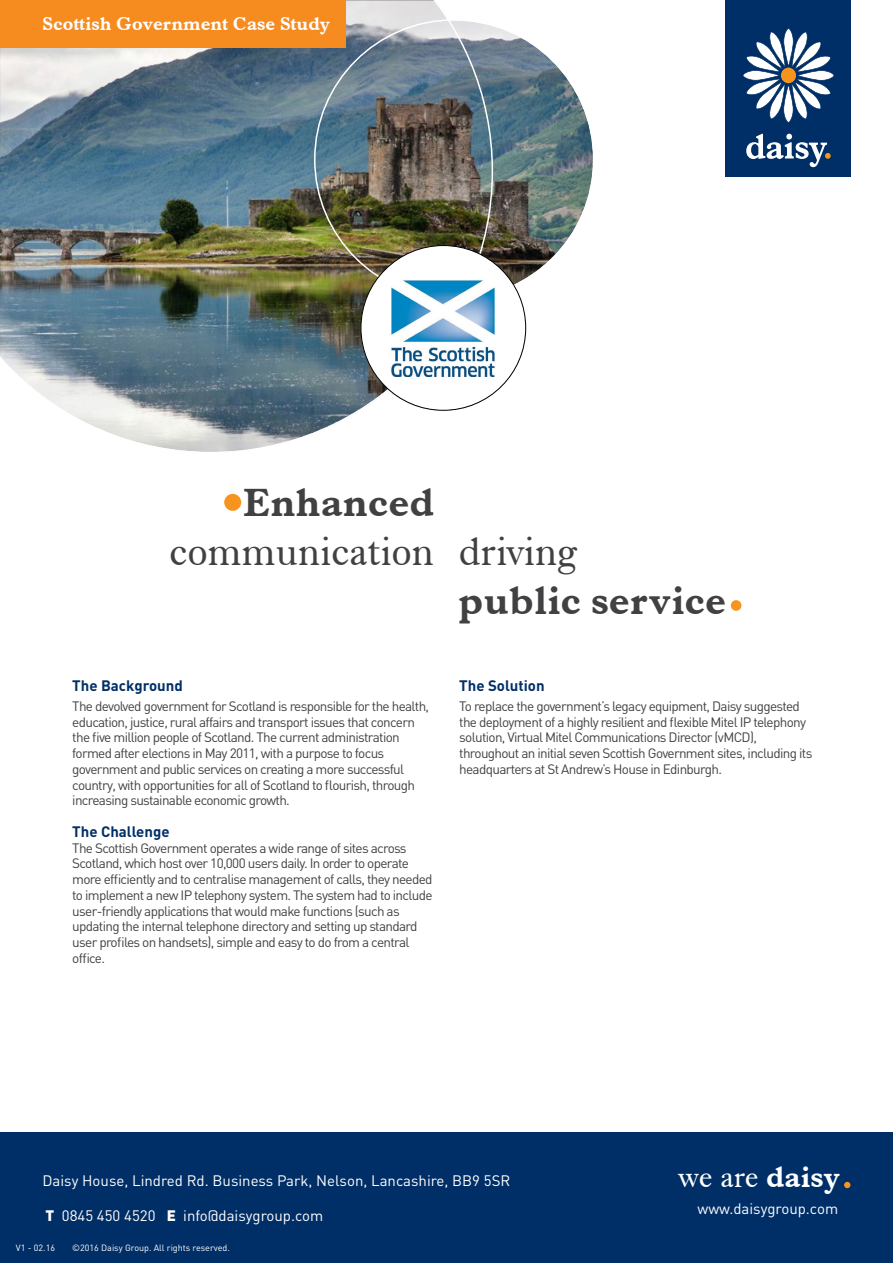
<style>
.page{position:relative;width:893px;height:1263px;background:#fff}
.page>*{position:absolute;margin:0;border:0;box-sizing:border-box;transform-origin:0 0}
.t1{font:40.35px "Dutch 766 BT Bold A";color:#414042}
.t2{font:40.35px "Dutch 766 BT Roman A";color:#414042}
.t3{font:30px "Dutch 766 BT Roman A";color:#fff}
.t4{font:18.9px "Dutch 766 BT Bold A";color:#fff}
.t5{font:15px "DIN";color:#fff}
.t6{font:700 15px "DIN";color:#002f67}
.t7{font:13.5px/15.8px "DIN";letter-spacing:-.05em;color:#414042}
.t8{font:9px "DIN";color:#fff}
.s1{font-family:"Dutch 766 BT Bold A"}
.s2{font-weight:900}
</style>
<div class="page">
<img style="left:0;top:0;width:593px;height:452px">
<div style="left:361px;top:246px;width:165px;height:164px;background:#fff;border-radius:50%"></div>
<div style="left:725px;top:0;width:125px;height:177px;background:#002f67"></div>
<svg style="left:743px;top:28px;width:91px;height:95px"></svg>
<svg style="left:746px;top:134px;width:85px;height:33px"></svg>
<div style="left:224px;top:494px;width:17px;height:17px;background:#f7941e;border-radius:50%"></div>
<div style="left:731px;top:600px;width:10px;height:11px;background:#f7941e;border-radius:50%"></div>
<div style="left:0;top:1133px;width:893px;height:130px;background:#002f67"></div>
<svg style="left:844px;top:1182px;width:6px;height:6px"></svg>
<div style="left:0;top:0;width:346px;height:47px;background:#f68b1f"></div>
<img style="left:391px;top:279px;width:104px;height:98px">
<h3 class="t4" style="left:43px;top:12px;width:289px">Scottish Government Case Study</h3>
<h1 class="t1" style="left:244px;top:477px;width:192px">Enhanced</h1>
<h1 class="t2" style="left:169px;top:526px;width:266px">communication</h1>
<p class="t6" style="left:72px;top:675px;width:112px">The Background</p>
<p class="t7" style="left:72px;top:698px;width:358px">The devolved government for Scotland is responsible for the health, education, justice, rural affairs and transport issues that concern the five million people of Scotland. The current administration formed after elections in May 2011, with a purpose to focus government and public services on creating a more successful country, with opportunities for all of Scotland to flourish, through increasing sustainable economic growth.</p>
<p class="t6" style="left:72px;top:821px;width:99px">The Challenge</p>
<p class="t7" style="left:72px;top:839px;width:362px">The Scottish Government operates a wide range of sites across Scotland, which host over 10,000 users daily. In order to operate more efficiently and to centralise management of calls, they needed to implement a new IP telephony system. The system had to include user-friendly applications that would make functions (such as updating the internal telephone directory and setting up standard user profiles on handsets), simple and easy to do from a central office.</p>
<h1 class="t2" style="left:459px;top:526px;width:120px">driving</h1>
<h1 class="t1" style="left:459px;top:575px;width:269px">public service</h1>
<p class="t6" style="left:459px;top:675px;width:87px">The Solution</p>
<p class="t7" style="left:459px;top:698px;width:355px">To replace the government’s legacy equipment, Daisy suggested the deployment of a highly resilient and flexible Mitel IP telephony solution, Virtual Mitel Communications Director (vMCD), throughout an initial seven Scottish Government sites, including its headquarters at St Andrew’s House in Edinburgh.</p>
<p class="t5" style="left:43px;top:1171px;width:469px">Daisy House, Lindred Rd. Business Park, Nelson, Lancashire, BB9 5SR</p>
<h2 class="t3" style="left:679px;top:1158px;width:163px">we are <span class="s1">daisy</span></h2>
<p class="t5" style="left:46px;top:1206px;width:279px"><span class="s2">T</span> 0845 450 4520 <span class="s2">E</span> info@daisygroup.com</p>
<p class="t5" style="left:698px;top:1200px;width:142px">www.daisygroup.com</p>
<p class="t8" style="left:16px;top:1242px;width:41px">V1 - 02.16</p>
<p class="t8" style="left:72px;top:1242px;width:159px">©2016 Daisy Group. All rights reserved.</p>
</div>
